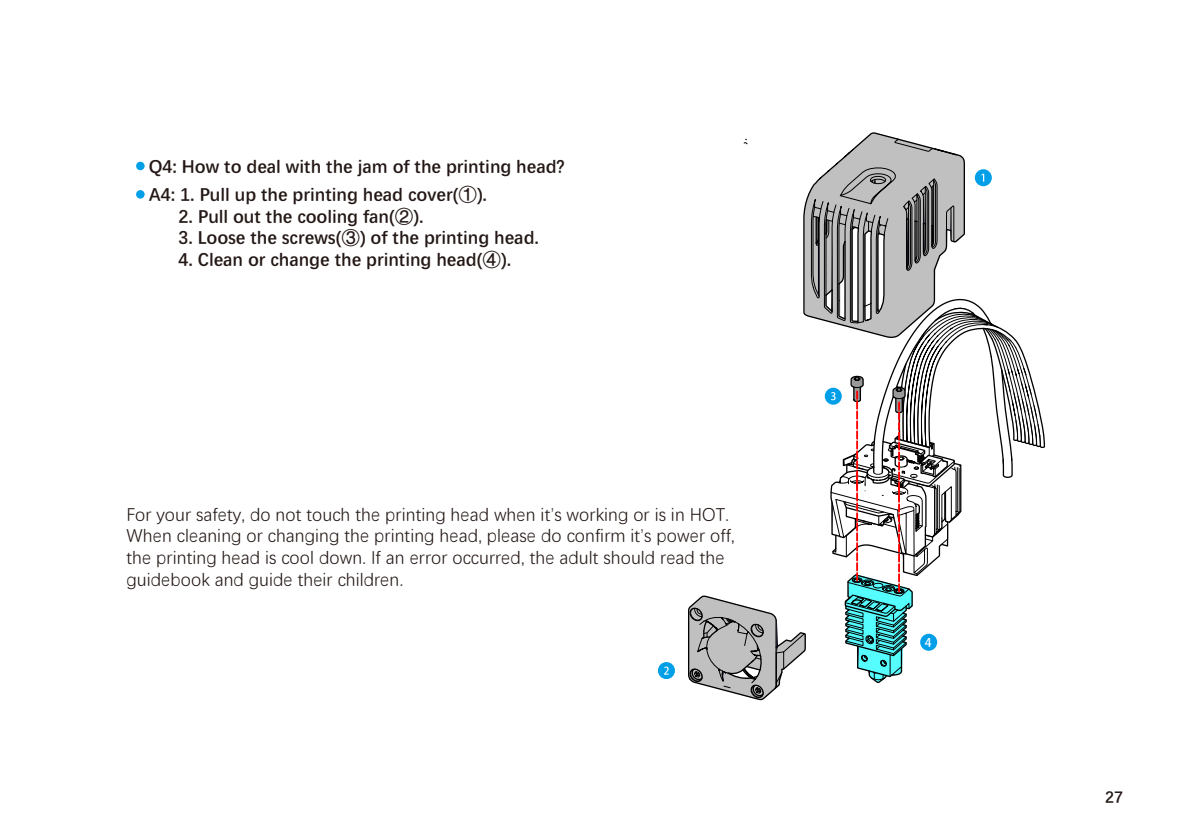
<style>
.page{position:relative;width:1191px;height:840px;background:#fff}
.page>*{position:absolute;margin:0;border:0;box-sizing:border-box;transform-origin:0 0}
.t1{font:18px/21.6px "Deng Xian";color:#231815}
.t2{font:700 18px/28.4px "Deng Xian";color:#231815}
.t3{font:700 16px "Deng Xian";color:#231815}
.t4{font:12px "Adobe Heiti Std";color:#fff}
</style>
<div class="page">
<div style="left:136px;top:162px;width:9px;height:8px;background:#009fe8;border-radius:50%"></div>
<div style="left:136px;top:190px;width:9px;height:8px;background:#009fe8;border-radius:50%"></div>
<div style="left:658px;top:661px;width:17px;height:17px;background:#009fe8;border-radius:50%"></div>
<svg style="left:664px;top:132px;width:381px;height:569px"></svg>
<div style="left:920px;top:633px;width:17px;height:17px;background:#009fe8;border-radius:50%"></div>
<p class="t2" style="left:149px;top:151px;width:417px">Q4: How to deal with the jam of the printing head?<br>A4: 1. Pull up the printing head cover(①).</p>
<p class="t2" style="left:178px;top:201px;width:246px">2. Pull out the cooling fan(②).</p>
<p class="t2" style="left:178px;top:222px;width:362px">3. Loose the screws(③) of the printing head.</p>
<p class="t2" style="left:178px;top:244px;width:334px">4. Clean or change the printing head(④).</p>
<p class="t1" style="left:126px;top:502px;width:610px">For your safety, do not touch the printing head when it’s working or is in HOT.<br>When cleaning or changing the printing head, please do confirm it’s power off, the printing head is cool down. If an error occurred, the adult should read the guidebook and guide their children.</p>
<p class="t4" style="left:924px;top:635px;width:8px">4</p>
<p class="t3" style="left:1105px;top:785px;width:19px">27</p>
</div>
